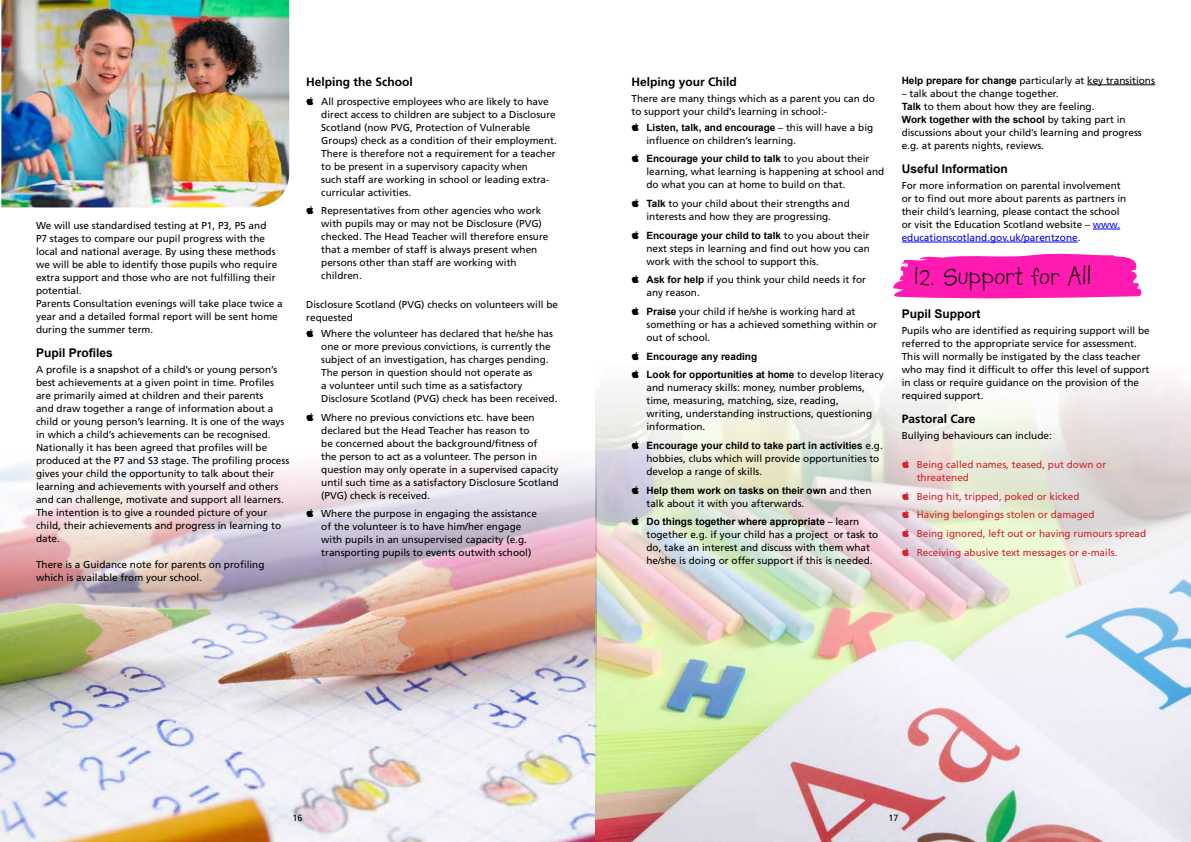
<style>
.page{position:relative;width:1191px;height:842px;background:#fff}
.page>*{position:absolute;margin:0;border:0;box-sizing:border-box;transform-origin:0 0}
.t1{font:29px "Kidprint";color:#000}
.t2{font:700 12px "Frutiger";color:#000}
.t3{font:700 12px "Arial";color:#000}
.t4{font:10px/13px "Frutiger";color:#000}
.t5{font:700 10px/18.7px "Arial";color:#000}
.t6{font:10px/18.7px "Frutiger";color:#d2232a}
.t7{font:9px "Frutiger";color:#000}
.s1{font-family:"Frutiger";font-weight:400}
.s2{font-family:"Arial";font-weight:700}
.s3{color:#00f}
</style>
<div class="page">
<img style="left:0;top:461px;width:595px;height:381px">
<img style="left:1px;top:0;width:288px;height:207px">
<svg style="left:893px;top:253px;width:249px;height:46px"></svg>
<img style="left:595px;top:381px;width:596px;height:461px">
<hr style="left:1087px;top:85px;width:68px;height:1px;background:#000">
<svg style="left:1093px;top:229px;width:27px;height:1px"></svg>
<hr style="left:901px;top:242px;width:176px;height:1px;background:#00f">
<svg style="left:307px;top:509px;width:6px;height:8px"></svg>
<svg style="left:632px;top:441px;width:7px;height:8px"></svg>
<svg style="left:632px;top:486px;width:7px;height:8px"></svg>
<svg style="left:632px;top:517px;width:7px;height:8px"></svg>
<svg style="left:902px;top:460px;width:7px;height:8px"></svg>
<svg style="left:902px;top:492px;width:7px;height:8px"></svg>
<svg style="left:902px;top:510px;width:7px;height:8px"></svg>
<svg style="left:902px;top:529px;width:7px;height:8px"></svg>
<svg style="left:902px;top:548px;width:7px;height:8px"></svg>
<p class="t4" style="left:36px;top:219px;width:248px">We will use standardised testing at P1, P3, P5 and<br>P7 stages to compare our pupil progress with the local and national average. By using these methods we will be able to identify those pupils who require extra support and those who are not fulfilling their potential.<br>Parents Consultation evenings will take place twice a year and a detailed formal report will be sent home during the summer term.</p>
<p class="t3" style="left:36px;top:345px;width:78px">Pupil Profiles</p>
<p class="t4" style="left:36px;top:363px;width:255px">A profile is a snapshot of a child’s or young person’s best achievements at a given point in time. Profiles are primarily aimed at children and their parents<br>and draw together a range of information about a child or young person’s learning. It is one of the ways in which a child’s achievements can be recognised.<br>Nationally it has been agreed that profiles will be produced at the P7 and S3 stage. The profiling process gives your child the opportunity to talk about their learning and achievements with yourself and others and can challenge, motivate and support all learners.<br>The intention is to give a rounded picture of your child, their achievements and progress in learning to date.</p>
<p class="t4" style="left:36px;top:558px;width:230px">There is a Guidance note for parents on profiling which is available from your school.</p>
<p class="t2" style="left:306px;top:75px;width:108px">Helping the School</p>
<p class="t4" style="left:321px;top:94px;width:237px">All prospective employees who are likely to have direct access to children are subject to a Disclosure Scotland (now PVG, Protection of Vulnerable Groups) check as a condition of their employment.<br>There is therefore not a requirement for a teacher to be present in a supervisory capacity when<br>such staff are working in school or leading extra&shy;curricular activities.</p>
<p class="t4" style="left:321px;top:204px;width:229px">Representatives from other agencies who work with pupils may or may not be Disclosure (PVG) checked. The Head Teacher will therefore ensure that a member of staff is always present when persons other than staff are working with children.</p>
<p class="t4" style="left:306px;top:298px;width:253px">Disclosure Scotland (PVG) checks on volunteers will be requested</p>
<p class="t4" style="left:321px;top:327px;width:238px">Where the volunteer has declared that he/she has one or more previous convictions, is currently the subject of an investigation, has charges pending.<br>The person in question should not operate as<br>a volunteer until such time as a satisfactory Disclosure Scotland (PVG) check has been received.</p>
<p class="t4" style="left:321px;top:410px;width:239px">Where no previous convictions etc. have been declared but the Head Teacher has reason to<br>be concerned about the background/fitness of<br>the person to act as a volunteer. The person in question may only operate in a supervised capacity until such time as a satisfactory Disclosure Scotland (PVG) check is received.</p>
<p class="t4" style="left:321px;top:507px;width:217px">Where the purpose in engaging the assistance of the volunteer is to have him/her engage with pupils in an unsupervised capacity (e.g. transporting pupils to events outwith school)</p>
<p class="t2" style="left:631px;top:75px;width:107px">Helping your Child</p>
<p class="t4" style="left:631px;top:92px;width:245px">There are many things which as a parent you can do to support your child’s learning in school:-</p>
<p class="t5" style="left:646px;top:118px;width:228px">Listen, talk, and encourage <span class="s1">– this will have a big</span></p>
<p class="t4" style="left:646px;top:133px;width:151px">influence on children’s learning.</p>
<p class="t5" style="left:646px;top:150px;width:224px">Encourage your child to talk <span class="s1">to you about their</span></p>
<p class="t4" style="left:646px;top:165px;width:239px">learning, what learning is happening at school and do what you can at home to build on that.</p>
<p class="t4" style="left:646px;top:197px;width:205px"><span class="s2">Talk</span> to your child about their strengths and interests and how they are progressing.</p>
<p class="t5" style="left:646px;top:226px;width:224px">Encourage your child to talk <span class="s1">to you about their</span></p>
<p class="t4" style="left:646px;top:241px;width:225px">next steps in learning and find out how you can work with the school to support this.</p>
<p class="t4" style="left:646px;top:273px;width:221px"><span class="s2">Ask for help</span> if you think your child needs it for any reason.</p>
<p class="t4" style="left:646px;top:305px;width:232px"><span class="s2">Praise</span> your child if he/she is working hard at something or has a achieved something within or out of school.</p>
<p class="t5" style="left:646px;top:347px;width:239px">Encourage any reading<br>Look for opportunities at home <span class="s1">to develop literacy</span></p>
<p class="t4" style="left:646px;top:381px;width:227px">and numeracy skills: money, number problems, time, measuring, matching, size, reading, writing, understanding instructions, questioning information.</p>
<p class="t5" style="left:646px;top:436px;width:238px">Encourage your child to take part in activities <span class="s1">e.g.</span></p>
<p class="t4" style="left:646px;top:452px;width:234px">hobbies, clubs which will provide opportunities to develop a range of skills.</p>
<p class="t5" style="left:646px;top:481px;width:227px">Help them work on tasks on their own <span class="s1">and then</span></p>
<p class="t4" style="left:646px;top:497px;width:159px">talk about it with you afterwards.</p>
<p class="t5" style="left:646px;top:513px;width:214px">Do things together where appropriate <span class="s1">– learn</span></p>
<p class="t4" style="left:646px;top:528px;width:233px">together e.g. if your child has a project or task to do, take an interest and discuss with them what he/she is doing or offer support if this is needed.</p>
<p class="t4" style="left:901px;top:74px;width:255px"><span class="s2">Help prepare for change</span> particularly at key transitions</p>
<p class="t4" style="left:901px;top:87px;width:194px">– talk about the change together.<br><span class="s2">Talk</span> to them about how they are feeling.</p>
<p class="t5" style="left:901px;top:110px;width:225px">Work together with the school <span class="s1">by taking part in</span></p>
<p class="t4" style="left:901px;top:126px;width:242px">discussions about your child’s learning and progress e.g. at parents nights, reviews.</p>
<p class="t3" style="left:901px;top:161px;width:108px">Useful Information</p>
<p class="t4" style="left:901px;top:179px;width:226px">For more information on parental involvement or to find out more about parents as partners in their child’s learning, please contact the school or visit the Education Scotland website – <span class="s3">www. educationscotland.gov.uk/parentzone</span>.</p>
<h1 class="t1" style="left:913px;top:260px;width:180px">12. Support for All</h1>
<p class="t3" style="left:901px;top:306px;width:80px">Pupil Support</p>
<p class="t4" style="left:901px;top:324px;width:249px">Pupils who are identified as requiring support will be referred to the appropriate service for assessment.<br>This will normally be instigated by the class teacher who may find it difficult to offer this level of support in class or require guidance on the provision of the required support.</p>
<p class="t2" style="left:901px;top:412px;width:75px">Pastoral Care</p>
<p class="t4" style="left:901px;top:429px;width:152px">Bullying behaviours can include:</p>
<p class="t6" style="left:916px;top:458px;width:191px;line-height:13px">Being called names, teased, put down or threatened</p>
<p class="t6" style="left:916px;top:487px;width:231px">Being hit, tripped, poked or kicked<br>Having belongings stolen or damaged<br>Being ignored, left out or having rumours spread Receiving abusive text messages or e-mails.</p>
<p class="t7" style="left:292px;top:812px;width:12px">16</p>
<p class="t7" style="left:888px;top:812px;width:12px">17</p>
</div>
